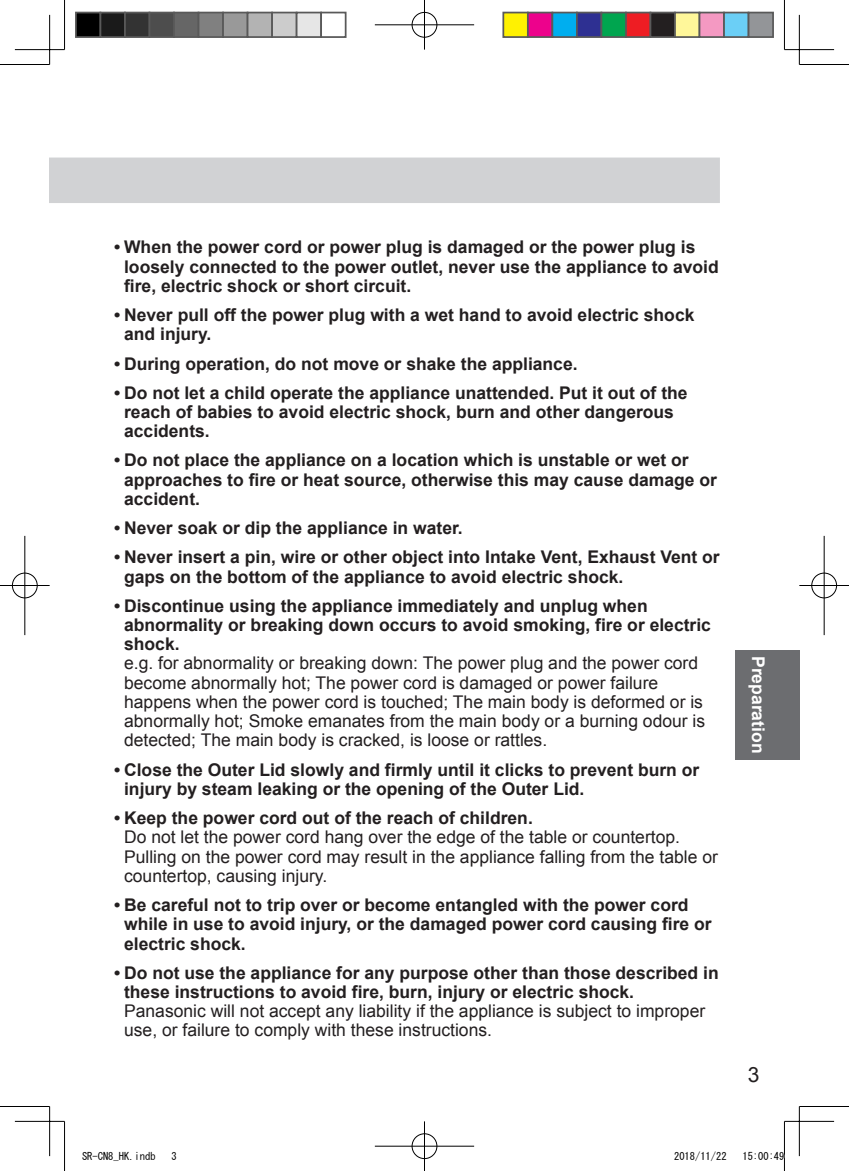
<style>
.page{position:relative;width:849px;height:1171px;background:#fff}
.page>*{position:absolute;margin:0;border:0;box-sizing:border-box;transform-origin:0 0}
.t1{font:21px "Arial";color:#231f20}
.t2{font:700 17.5px/19.2px "Arial";color:#231f20}
.t3{font:17.5px/19.2px "Arial";color:#231f20}
.t4{font:700 17.5px "Arial";color:#fff}
.t5{font:10.5px "MS Gothic";color:#000}
</style>
<div class="page">
<div style="left:734px;top:650px;width:65px;height:109px;background:#6c6d70"></div>
<div style="left:50px;top:158px;width:669px;height:45px;background:#d1d2d4"></div>
<hr style="left:0;top:64px;width:50px;height:1px;background:#000">
<hr style="left:799px;top:64px;width:49px;height:1px;background:#000">
<hr style="left:0;top:1106px;width:50px;height:1px;background:#000">
<hr style="left:799px;top:1106px;width:49px;height:1px;background:#000">
<hr style="left:64px;top:0;width:1px;height:50px;background:#000">
<hr style="left:64px;top:1121px;width:1px;height:50px;background:#000">
<hr style="left:783px;top:0;width:1px;height:50px;background:#000">
<hr style="left:783px;top:1121px;width:1px;height:50px;background:#000">
<hr style="left:15px;top:49px;width:49px;height:1px;background:#000">
<hr style="left:784px;top:49px;width:49px;height:1px;background:#000">
<hr style="left:15px;top:1121px;width:49px;height:1px;background:#000">
<hr style="left:784px;top:1121px;width:49px;height:1px;background:#000">
<hr style="left:49px;top:15px;width:1px;height:49px;background:#000">
<hr style="left:49px;top:1106px;width:1px;height:50px;background:#000">
<hr style="left:798px;top:15px;width:1px;height:49px;background:#000">
<hr style="left:798px;top:1106px;width:1px;height:50px;background:#000">
<div style="left:410px;top:11px;width:28px;height:27px;border:2px solid #fff;border-radius:50%"></div>
<hr style="left:375px;top:24px;width:99px;height:2px;background:#fff">
<hr style="left:423px;top:0;width:2px;height:50px;background:#fff">
<div style="left:411px;top:12px;width:26px;height:25px;border:1px solid #000;border-radius:50%"></div>
<hr style="left:375px;top:25px;width:99px;height:1px;background:#000">
<hr style="left:424px;top:0;width:1px;height:50px;background:#000">
<div style="left:410px;top:1132px;width:28px;height:28px;border:2px solid #fff;border-radius:50%"></div>
<hr style="left:375px;top:1145px;width:99px;height:2px;background:#fff">
<hr style="left:423px;top:1121px;width:2px;height:50px;background:#fff">
<div style="left:411px;top:1133px;width:26px;height:26px;border:1px solid #000;border-radius:50%"></div>
<hr style="left:375px;top:1146px;width:99px;height:1px;background:#000">
<hr style="left:424px;top:1121px;width:1px;height:50px;background:#000">
<div style="left:11px;top:572px;width:27px;height:27px;border:2px solid #fff;border-radius:50%"></div>
<hr style="left:0;top:584px;width:50px;height:3px;background:#fff">
<hr style="left:24px;top:536px;width:2px;height:99px;background:#fff">
<div style="left:12px;top:573px;width:25px;height:25px;border:1px solid #000;border-radius:50%"></div>
<hr style="left:0;top:585px;width:50px;height:1px;background:#000">
<hr style="left:25px;top:536px;width:1px;height:99px;background:#000">
<div style="left:810px;top:572px;width:27px;height:27px;border:2px solid #fff;border-radius:50%"></div>
<hr style="left:799px;top:584px;width:49px;height:3px;background:#fff">
<hr style="left:822px;top:536px;width:3px;height:99px;background:#fff">
<div style="left:811px;top:573px;width:25px;height:25px;border:1px solid #000;border-radius:50%"></div>
<hr style="left:799px;top:585px;width:49px;height:1px;background:#000">
<hr style="left:823px;top:536px;width:1px;height:99px;background:#000">
<div style="left:76px;top:13px;width:24px;height:24px;background:#000"></div>
<div style="left:75px;top:12px;width:26px;height:26px;border:2px solid #595959"></div>
<div style="left:100px;top:13px;width:25px;height:24px;background:#1a1a1a"></div>
<div style="left:99px;top:12px;width:27px;height:26px;border:2px solid #595959"></div>
<div style="left:125px;top:13px;width:24px;height:24px;background:#333"></div>
<div style="left:124px;top:12px;width:26px;height:26px;border:2px solid #595959"></div>
<div style="left:149px;top:13px;width:25px;height:24px;background:#4d4d4d"></div>
<div style="left:148px;top:12px;width:27px;height:26px;border:2px solid #595959"></div>
<div style="left:174px;top:13px;width:24px;height:24px;background:#666"></div>
<div style="left:173px;top:12px;width:26px;height:26px;border:2px solid #595959"></div>
<div style="left:198px;top:13px;width:25px;height:24px;background:#808080"></div>
<div style="left:197px;top:12px;width:27px;height:26px;border:2px solid #595959"></div>
<div style="left:223px;top:13px;width:24px;height:24px;background:#999"></div>
<div style="left:222px;top:12px;width:26px;height:26px;border:2px solid #595959"></div>
<div style="left:247px;top:13px;width:25px;height:24px;background:#b3b3b3"></div>
<div style="left:246px;top:12px;width:27px;height:26px;border:2px solid #595959"></div>
<div style="left:272px;top:13px;width:24px;height:24px;background:#ccc"></div>
<div style="left:271px;top:12px;width:26px;height:26px;border:2px solid #595959"></div>
<div style="left:296px;top:13px;width:25px;height:24px;background:#e6e6e6"></div>
<div style="left:295px;top:12px;width:27px;height:26px;border:2px solid #595959"></div>
<div style="left:320px;top:12px;width:26px;height:26px;border:2px solid #595959"></div>
<div style="left:503px;top:13px;width:24px;height:24px;background:#fff101"></div>
<div style="left:502px;top:12px;width:26px;height:26px;border:2px solid #595959"></div>
<div style="left:527px;top:13px;width:25px;height:24px;background:#ed028c"></div>
<div style="left:527px;top:12px;width:26px;height:26px;border:2px solid #595959"></div>
<div style="left:552px;top:13px;width:24px;height:24px;background:#00aeef"></div>
<div style="left:551px;top:12px;width:26px;height:26px;border:2px solid #595959"></div>
<div style="left:576px;top:13px;width:25px;height:24px;background:#2e3092"></div>
<div style="left:576px;top:12px;width:26px;height:26px;border:2px solid #595959"></div>
<div style="left:601px;top:13px;width:24px;height:24px;background:#00a54f"></div>
<div style="left:600px;top:12px;width:26px;height:26px;border:2px solid #595959"></div>
<div style="left:625px;top:13px;width:25px;height:24px;background:#ee1d23"></div>
<div style="left:625px;top:12px;width:26px;height:26px;border:2px solid #595959"></div>
<div style="left:650px;top:13px;width:24px;height:24px;background:#231f20"></div>
<div style="left:649px;top:12px;width:26px;height:26px;border:2px solid #595959"></div>
<div style="left:674px;top:13px;width:25px;height:24px;background:#fff79a"></div>
<div style="left:674px;top:12px;width:26px;height:26px;border:2px solid #595959"></div>
<div style="left:699px;top:13px;width:24px;height:24px;background:#f499c2"></div>
<div style="left:698px;top:12px;width:26px;height:26px;border:2px solid #595959"></div>
<div style="left:723px;top:13px;width:25px;height:24px;background:#6bcff6"></div>
<div style="left:723px;top:12px;width:26px;height:26px;border:2px solid #595959"></div>
<div style="left:748px;top:13px;width:24px;height:24px;background:#939598"></div>
<div style="left:747px;top:12px;width:26px;height:26px;border:2px solid #595959"></div>
<p class="t2" style="left:124px;top:238px;width:596px;text-indent:-10px">• When the power cord or power plug is damaged or the power plug is loosely connected to the power outlet, never use the appliance to avoid fire, electric shock or short circuit.</p>
<p class="t2" style="left:124px;top:305px;width:571px;text-indent:-10px">• Never pull off the power plug with a wet hand to avoid electric shock and injury.</p>
<p class="t2" style="left:114px;top:354px;width:465px">• During operation, do not move or shake the appliance.</p>
<p class="t2" style="left:124px;top:383px;width:565px;text-indent:-10px">• Do not let a child operate the appliance unattended. Put it out of the reach of babies to avoid electric shock, burn and other dangerous accidents.</p>
<p class="t2" style="left:124px;top:451px;width:594px;text-indent:-10px">• Do not place the appliance on a location which is unstable or wet or approaches to fire or heat source, otherwise this may cause damage or accident.</p>
<p class="t2" style="left:114px;top:518px;width:350px">• Never soak or dip the appliance in water.</p>
<p class="t2" style="left:124px;top:548px;width:597px;text-indent:-10px">• Never insert a pin, wire or other object into Intake Vent, Exhaust Vent or gaps on the bottom of the appliance to avoid electric shock.</p>
<p class="t2" style="left:124px;top:596px;width:588px;text-indent:-10px">• Discontinue using the appliance immediately and unplug when abnormality or breaking down occurs to avoid smoking, fire or electric shock.</p>
<p class="t3" style="left:124px;top:653px;width:582px">e.g. for abnormality or breaking down: The power plug and the power cord become abnormally hot; The power cord is damaged or power failure happens when the power cord is touched; The main body is deformed or is abnormally hot; Smoke emanates from the main body or a burning odour is detected; The main body is cracked, is loose or rattles.</p>
<p class="t2" style="left:124px;top:760px;width:576px;text-indent:-10px">• Close the Outer Lid slowly and firmly until it clicks to prevent burn or injury by steam leaking or the opening of the Outer Lid.</p>
<p class="t2" style="left:114px;top:808px;width:420px">• Keep the power cord out of the reach of children.</p>
<p class="t3" style="left:124px;top:827px;width:595px">Do not let the power cord hang over the edge of the table or countertop.<br>Pulling on the power cord may result in the appliance falling from the table or countertop, causing injury.</p>
<p class="t2" style="left:124px;top:895px;width:589px;text-indent:-10px">• Be careful not to trip over or become entangled with the power cord while in use to avoid injury, or the damaged power cord causing fire or electric shock.</p>
<p class="t2" style="left:124px;top:963px;width:596px;text-indent:-10px">• Do not use the appliance for any purpose other than those described in these instructions to avoid fire, burn, injury or electric shock.</p>
<p class="t3" style="left:124px;top:1001px;width:582px">Panasonic will not accept any liability if the appliance is subject to improper use, or failure to comply with these instructions.</p>
<p class="t4" style="left:770px;top:656px;width:99px;rotate:90deg">Preparation</p>
<p class="t1" style="left:747px;top:1060px;width:13px">3</p>
<p class="t5" style="left:82px;top:1151px;width:75px">SR-CN8_HK.indb</p>
<p class="t5" style="left:171px;top:1151px;width:7px">3</p>
<p class="t5" style="left:674px;top:1151px;width:54px">2018/11/22</p>
<p class="t5" style="left:742px;top:1151px;width:43px">15:00:49</p>
</div>
